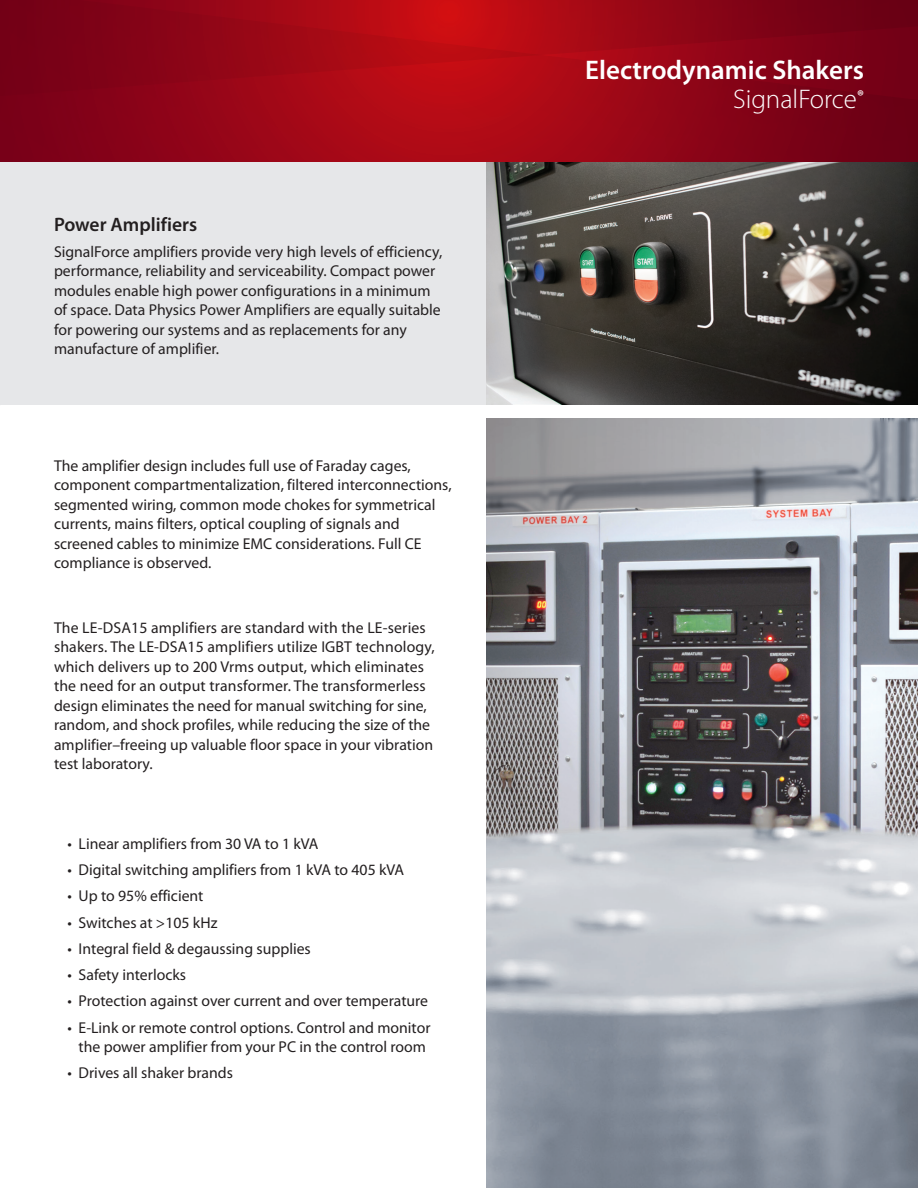
<style>
.page{position:relative;width:918px;height:1188px;background:#fff}
.page>*{position:absolute;margin:0;border:0;box-sizing:border-box;transform-origin:0 0}
.t1{font:600 27px "Myriad Pro";color:#fff}
.t2{font:300 27px "Myriad Pro";color:#fff}
.t3{font:600 19.5px "Myriad Pro";color:#231f20}
.t4{font:15.75px/19.5px "Myriad Pro";color:#231f20}
</style>
<div class="page">
<img style="left:486px;top:418px;width:432px;height:770px">
<div style="left:0;top:162px;width:918px;height:243px;background:#e6e7e9"></div>
<svg style="left:1px;top:0;width:917px;height:162px;background:#950516"></svg>
<svg style="left:0;top:0;width:1px;height:162px"></svg>
<img style="left:486px;top:162px;width:432px;height:243px">
<p class="t3" style="left:54px;top:213px;width:145px">Power Amplifiers</p>
<p class="t4" style="left:54px;top:242px;width:390px">SignalForce amplifiers provide very high levels of efficiency, performance, reliability and serviceability. Compact power modules enable high power configurations in a minimum of space. Data Physics Power Amplifiers are equally suitable for powering our systems and as replacements for any manufacture of amplifier.</p>
<p class="t4" style="left:54px;top:456px;width:399px">The amplifier design includes full use of Faraday cages, component compartmentalization, filtered interconnections, segmented wiring, common mode chokes for symmetrical currents, mains filters, optical coupling of signals and screened cables to minimize EMC considerations. Full CE compliance is observed.</p>
<p class="t4" style="left:54px;top:618px;width:382px">The LE-DSA15 amplifiers are standard with the LE-series shakers. The LE-DSA15 amplifiers utilize IGBT technology, which delivers up to 200 Vrms output, which eliminates the need for an output transformer. The transformerless design eliminates the need for manual switching for sine, random, and shock profiles, while reducing the size of the amplifier–freeing up valuable floor space in your vibration test laboratory.</p>
<p class="t4" style="left:67px;top:834px;width:252px">• Linear amplifiers from 30 VA to 1 kVA</p>
<p class="t4" style="left:67px;top:860px;width:338px">• Digital switching amplifiers from 1 kVA to 405 kVA</p>
<p class="t4" style="left:67px;top:886px;width:137px">• Up to 95% efficient</p>
<p class="t4" style="left:67px;top:912px;width:152px">• Switches at &gt;105 kHz</p>
<p class="t4" style="left:67px;top:939px;width:245px">• Integral field &amp; degaussing supplies</p>
<p class="t4" style="left:67px;top:965px;width:120px">• Safety interlocks</p>
<p class="t4" style="left:67px;top:991px;width:362px">• Protection against over current and over temperature</p>
<p class="t4" style="left:67px;top:1017px;width:365px;text-align:center">• E-Link or remote control options. Control and monitor the power amplifier from your PC in the control room</p>
<p class="t4" style="left:67px;top:1063px;width:167px">• Drives all shaker brands</p>
<p class="t1" style="left:585px;top:55px;width:280px">Electrodynamic Shakers</p>
<p class="t2" style="left:733px;top:84px;width:132px">SignalForce<sup>®</sup></p>
</div>
